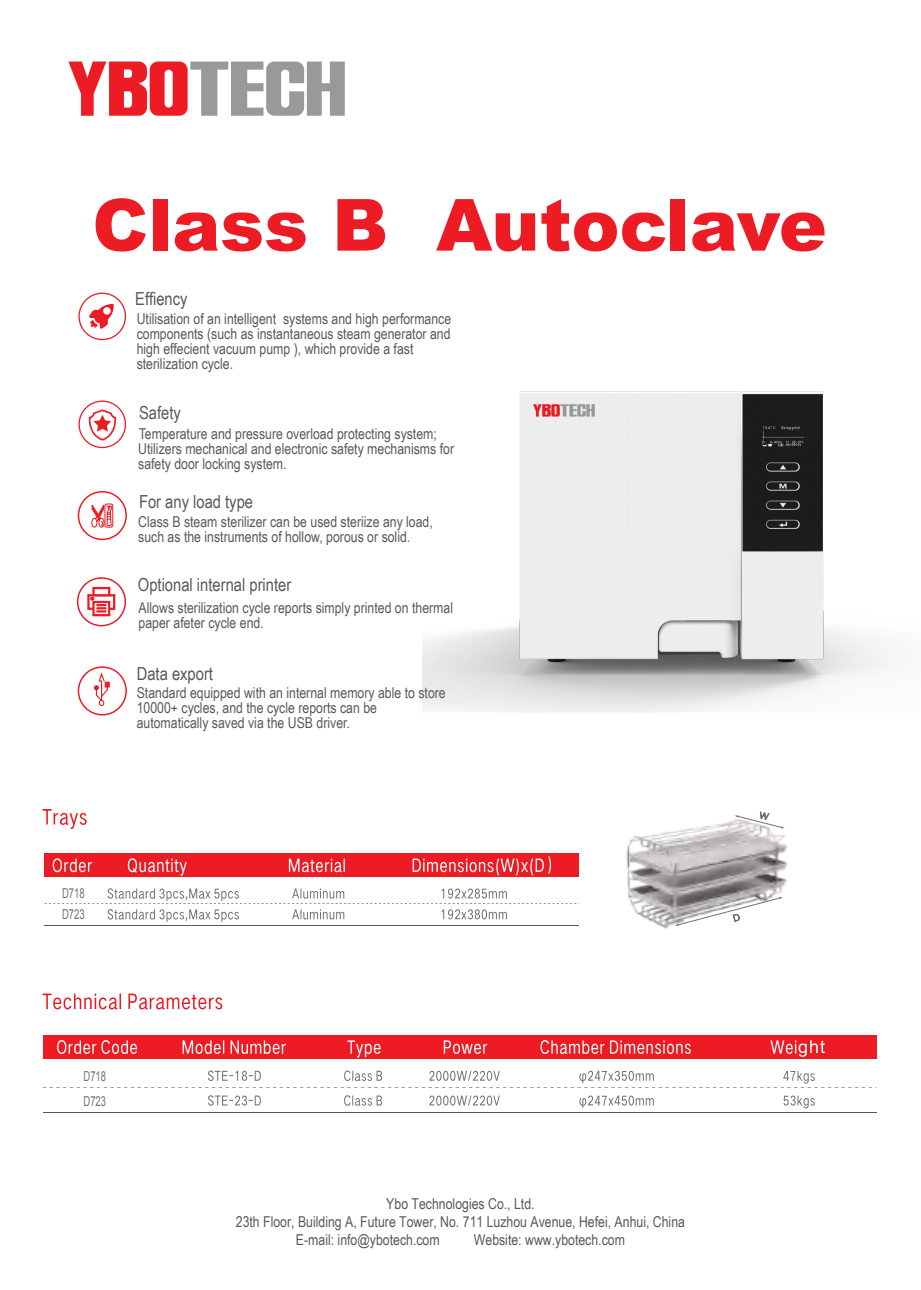
<style>
.page{position:relative;width:921px;height:1290px;background:#fff}
.page>*{position:absolute;margin:0;border:0;box-sizing:border-box;transform-origin:0 0}
.t1{font:900 72px "Arial";color:#ed1c24}
.t2{font:18px "Arial Narrow";color:#595959}
.t3{font:15px/15px "Arial Narrow";color:#595959}
.t4{font:13.8px/20.5px "Arial";color:#737373;scale:.69 1}
</style>
<div class="page">
<img style="left:423px;top:391px;width:466px;height:321px">
<svg style="left:78px;top:293px;width:48px;height:47px"></svg>
<svg style="left:78px;top:401px;width:48px;height:47px"></svg>
<div style="left:78px;top:491px;width:49px;height:49px;border:2px solid #ed1c24;border-radius:50%"></div>
<svg style="left:91px;top:491px;width:22px;height:50px"></svg>
<div style="left:104px;top:503px;width:9px;height:25px;border:1px solid #ed1c24;border-radius:2px"></div>
<div style="left:78px;top:666px;width:49px;height:50px;border:2px solid #ed1c24;border-radius:50%"></div>
<svg style="left:94px;top:672px;width:16px;height:34px"></svg>
<div style="left:43px;top:1036px;width:833px;height:23px;background:#ed1c24"></div>
<hr style="left:43px;top:1112px;width:834px;height:1px;background:#595757">
<svg style="left:43px;top:994px;width:179px;height:15px"></svg>
<img style="left:626px;top:819px;width:162px;height:110px">
<div style="left:45px;top:853px;width:534px;height:24px;background:#ed1c24"></div>
<hr style="left:45px;top:925px;width:534px;height:1px;background:#5a5856">
<svg style="left:735px;top:811px;width:49px;height:17px"></svg>
<svg style="left:675px;top:897px;width:108px;height:29px"></svg>
<svg style="left:53px;top:856px;width:498px;height:20px"></svg>
<svg style="left:57px;top:1040px;width:768px;height:17px"></svg>
<svg style="left:45px;top:888px;width:534px;height:34px"></svg>
<svg style="left:43px;top:809px;width:44px;height:20px"></svg>
<svg style="left:43px;top:1071px;width:833px;height:17px"></svg>
<svg style="left:208px;top:1095px;width:607px;height:13px"></svg>
<svg style="left:78px;top:578px;width:47px;height:48px"></svg>
<div style="left:77px;top:577px;width:49px;height:49px;border:2px solid #ed1c24;border-radius:50%"></div>
<div style="left:92px;top:587px;width:18px;height:9px;background:#fff;border:2px solid #ed1c24"></div>
<svg style="left:92px;top:613px;width:18px;height:3px"></svg>
<svg style="left:86px;top:593px;width:30px;height:20px"></svg>
<svg style="left:68px;top:62px;width:277px;height:54px"></svg>
<h1 class="t1" style="left:92px;top:173px;width:736px">Class B Autoclave</h1>
<p class="t2" style="left:135px;top:285px;width:54px">Effiency</p>
<p class="t3" style="left:137px;top:310px;width:316px">Utilisation of an intelligent systems and high performance components (such as instantaneous steam generator and high effecient vacuum pump ), which provide a fast sterilization cycle.</p>
<p class="t2" style="left:139px;top:399px;width:43px">Safety</p>
<p class="t3" style="left:138px;top:426px;width:317px">Temperature and pressure overload protecting system;<br>Utilizers mechanical and electronic safety mechanisms for safety door locking system.</p>
<p class="t2" style="left:139px;top:488px;width:116px">For any load type</p>
<p class="t3" style="left:138px;top:513px;width:296px">Class B steam sterilizer can be used steriize any load, such as the instruments of hollow, porous or solid.</p>
<p class="t2" style="left:138px;top:572px;width:155px">Optional internal printer</p>
<p class="t3" style="left:139px;top:599px;width:316px">Allows sterilization cycle reports simply printed on thermal paper afeter cycle end.</p>
<p class="t2" style="left:137px;top:660px;width:78px">Data export</p>
<p class="t3" style="left:137px;top:684px;width:311px">Standard equipped with an internal memory able to store<br>10000+ cycles, and the cycle reports can be automatically saved via the USB driver.</p>
<p class="t4" style="left:62px;top:883px;width:34px">D718<br>D723</p>
<p class="t4" style="left:84px;top:1064px;width:34px;line-height:25px">D718<br>D723</p>
<p class="t3" style="left:386px;top:1196px;width:150px">Ybo Technologies Co., Ltd.</p>
<p class="t3" style="left:236px;top:1214px;width:451px">23th Floor, Building A, Future Tower, No. 711 Luzhou Avenue, Hefei, Anhui, China</p>
<p class="t3" style="left:296px;top:1232px;width:145px">E-mail: info@ybotech.com</p>
<p class="t3" style="left:474px;top:1232px;width:153px">Website: www.ybotech.com</p>
</div>
